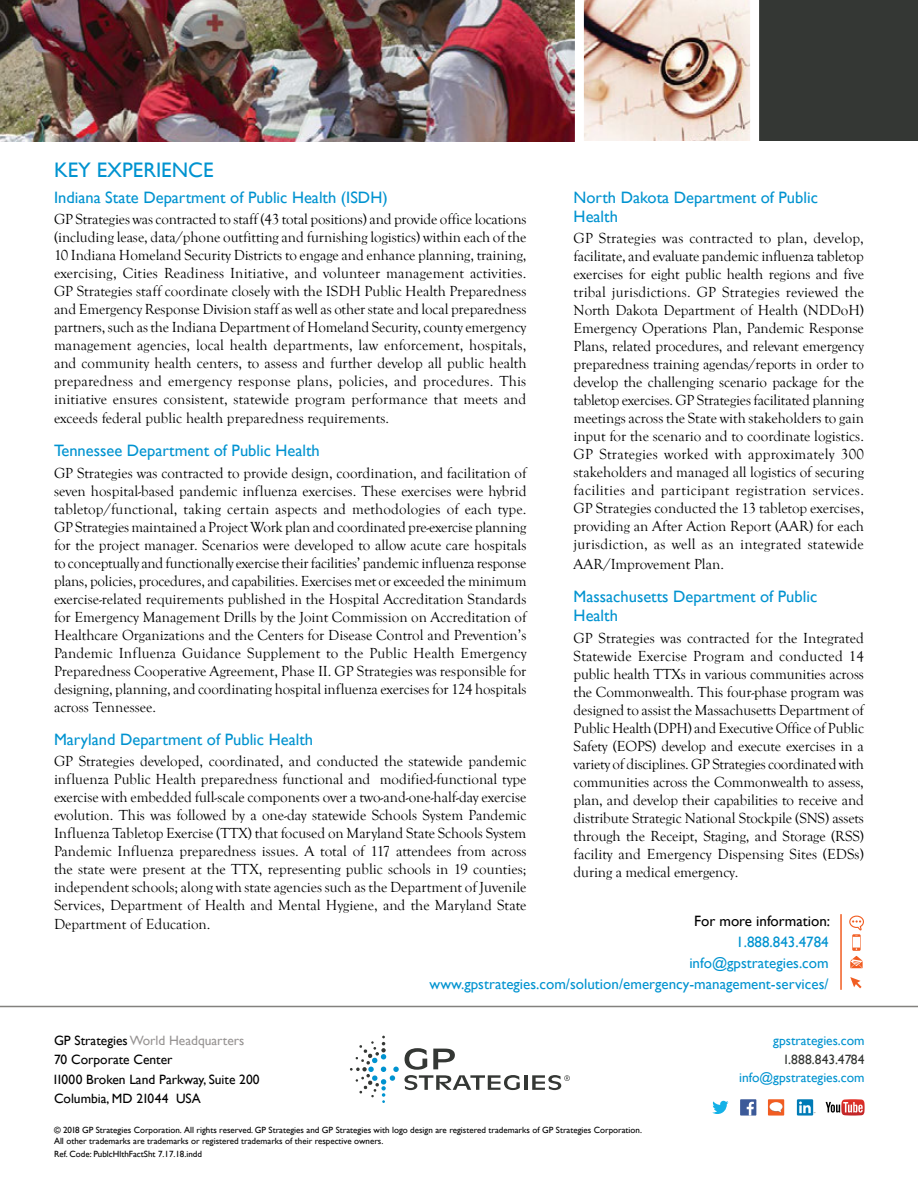
<style>
.page{position:relative;width:918px;height:1188px;background:#fff}
.page>*{position:absolute;margin:0;border:0;box-sizing:border-box;transform-origin:0 0}
.t1{font:21px "Gill Sans";color:#0093d0}
.t2{font:16.5px/19.5px "Gill Sans";color:#0093d0}
.t3{font:15px/18px "Goudy Old Style T";color:#000;text-align:justify}
.t4{font:15px/21px "Gill Sans";color:#0093d0;text-align:right}
.t5{font:15px "Gill Sans";color:#000}
.t6{font:13.5px/19.5px "Gill Sans";color:#000}
.t7{font:13.5px "Gill Sans";color:#0093d0}
.t8{font:13.5px "Gill Sans";letter-spacing:.02em;color:#343734}
.t9{font:9px/10.5px "Gill Sans";color:#000}
.s1{color:#979493}
</style>
<div class="page">
<img style="left:0;top:0;width:574px;height:141px">
<img style="left:584px;top:0;width:166px;height:141px">
<div style="left:758px;top:0;width:160px;height:141px;background:#343734"></div>
<hr style="left:524px;top:1075px;width:3px;height:15px;background:#343734">
<svg style="left:350px;top:1036px;width:170px;height:67px"></svg>
<svg style="left:532px;top:1075px;width:38px;height:15px"></svg>
<svg style="left:797px;top:1099px;width:16px;height:17px"></svg>
<svg style="left:799px;top:1102px;width:16px;height:11px"></svg>
<svg style="left:712px;top:1101px;width:16px;height:13px"></svg>
<div style="left:740px;top:1099px;width:16px;height:17px;background:#3c5a99"></div>
<svg style="left:747px;top:1102px;width:7px;height:14px"></svg>
<div style="left:768px;top:1099px;width:16px;height:17px;background:#f15d22"></div>
<svg style="left:770px;top:1102px;width:13px;height:11px"></svg>
<svg style="left:826px;top:1099px;width:39px;height:17px"></svg>
<hr style="left:0;top:1006px;width:918px;height:1px;background:#83817e">
<div style="left:750px;top:0;width:9px;height:142px;background:#fff"></div>
<hr style="left:840px;top:914px;width:2px;height:76px;background:#f15d22">
<svg style="left:849px;top:916px;width:15px;height:52px"></svg>
<svg style="left:850px;top:977px;width:12px;height:11px"></svg>
<h1 class="t1" style="left:54px;top:157px;width:161px">KEY EXPERIENCE</h1>
<p class="t2" style="left:54px;top:188px;width:335px">Indiana State Department of Public Health (ISDH)</p>
<p class="t3" style="left:54px;top:210px;width:474px">GP Strategies was contracted to staff (43 total positions) and provide office locations (including lease, data/phone outfitting and furnishing logistics) within each of the 10 Indiana Homeland Security Districts to engage and enhance planning, training, exercising, Cities Readiness Initiative, and volunteer management activities.<br>GP Strategies staff coordinate closely with the ISDH Public Health Preparedness and Emergency Response Division staff as well as other state and local preparedness partners, such as the Indiana Department of Homeland Security, county emergency management agencies, local health departments, law enforcement, hospitals, and community health centers, to assess and further develop all public health preparedness and emergency response plans, policies, and procedures. This initiative ensures consistent, statewide program performance that meets and</p>
<p class="t3" style="left:54px;top:410px;width:337px">exceeds federal public health preparedness requirements.</p>
<p class="t2" style="left:54px;top:441px;width:267px">Tennessee Department of Public Health</p>
<p class="t3" style="left:54px;top:464px;width:474px">GP Strategies was contracted to provide design, coordination, and facilitation of seven hospital-based pandemic influenza exercises. These exercises were hybrid tabletop/functional, taking certain aspects and methodologies of each type.<br>GP Strategies maintained a Project Work plan and coordinated pre-exercise planning for the project manager. Scenarios were developed to allow acute care hospitals to conceptually and functionally exercise their facilities’ pandemic influenza response plans, policies, procedures, and capabilities. Exercises met or exceeded the minimum exercise-related requirements published in the Hospital Accreditation Standards for Emergency Management Drills by the Joint Commission on Accreditation of Healthcare Organizations and the Centers for Disease Control and Prevention’s Pandemic Influenza Guidance Supplement to the Public Health Emergency Preparedness Cooperative Agreement, Phase II. GP Strategies was responsible for designing, planning, and coordinating hospital influenza exercises for 124 hospitals across Tennessee.</p>
<p class="t2" style="left:54px;top:730px;width:261px">Maryland Department of Public Health</p>
<p class="t3" style="left:54px;top:752px;width:474px">GP Strategies developed, coordinated, and conducted the statewide pandemic influenza Public Health preparedness functional and modified-functional type exercise with embedded full-scale components over a two-and-one-half-day exercise evolution. This was followed by a one-day statewide Schools System Pandemic Influenza Tabletop Exercise (TTX) that focused on Maryland State Schools System Pandemic Influenza preparedness issues. A total of 117 attendees from across the state were present at the TTX, representing public schools in 19 counties; independent schools; along with state agencies such as the Department of Juvenile Services, Department of Health and Mental Hygiene, and the Maryland State</p>
<p class="t3" style="left:54px;top:916px;width:158px">Department of Education.</p>
<p class="t2" style="left:574px;top:188px;width:246px">North Dakota Department of Public<br>Health</p>
<p class="t3" style="left:574px;top:230px;width:292px">GP Strategies was contracted to plan, develop, facilitate, and evaluate pandemic influenza tabletop exercises for eight public health regions and five tribal jurisdictions. GP Strategies reviewed the North Dakota Department of Health (NDDoH)<br>Emergency Operations Plan, Pandemic Response Plans, related procedures, and relevant emergency preparedness training agendas/reports in order to develop the challenging scenario package for the tabletop exercises. GP Strategies facilitated planning meetings across the State with stakeholders to gain input for the scenario and to coordinate logistics.<br>GP Strategies worked with approximately 300 stakeholders and managed all logistics of securing facilities and participant registration services.<br>GP Strategies conducted the 13 tabletop exercises, providing an After Action Report (AAR) for each jurisdiction, as well as an integrated statewide</p>
<p class="t3" style="left:574px;top:555px;width:152px">AAR/Improvement Plan.</p>
<p class="t2" style="left:574px;top:587px;width:245px">Massachusetts Department of Public<br>Health</p>
<p class="t3" style="left:574px;top:629px;width:292px">GP Strategies was contracted for the Integrated Statewide Exercise Program and conducted 14 public health TTXs in various communities across the Commonwealth. This four-phase program was designed to assist the Massachusetts Department of Public Health (DPH) and Executive Office of Public Safety (EOPS) develop and execute exercises in a variety of disciplines. GP Strategies coordinated with communities across the Commonwealth to assess, plan, and develop their capabilities to receive and distribute Strategic National Stockpile (SNS) assets through the Receipt, Staging, and Storage (RSS) facility and Emergency Dispensing Sites (EDSs) during a medical emergency.</p>
<p class="t5" style="left:694px;top:913px;width:137px">For more information:</p>
<p class="t4" style="left:430px;top:932px;width:401px">1.888.843.4784<br>info@gpstrategies.com www.gpstrategies.com/solution/emergency-management-services/</p>
<p class="t6" style="left:52px;top:1031px;width:209px">GP Strategies <span class="s1">World Headquarters<br></span>70 Corporate Center<br>11000 Broken Land Parkway, Suite 200<br>Columbia, MD 21044 USA</p>
<p class="t9" style="left:54px;top:1125px;width:590px">© 2018 GP Strategies Corporation. All rights reserved. GP Strategies and GP Strategies with logo design are registered trademarks of GP Strategies Corporation.<br>All other trademarks are trademarks or registered trademarks of their respective owners.</p>
<p class="t9" style="left:54px;top:1149px;width:150px">Ref. Code: PublcHlthFactSht 7.17.18.indd</p>
<p class="t7" style="left:773px;top:1032px;width:93px">gpstrategies.com</p>
<p class="t8" style="left:783px;top:1052px;width:83px">1.888.843.4784</p>
<p class="t7" style="left:739px;top:1070px;width:127px">info@gpstrategies.com</p>
</div>
